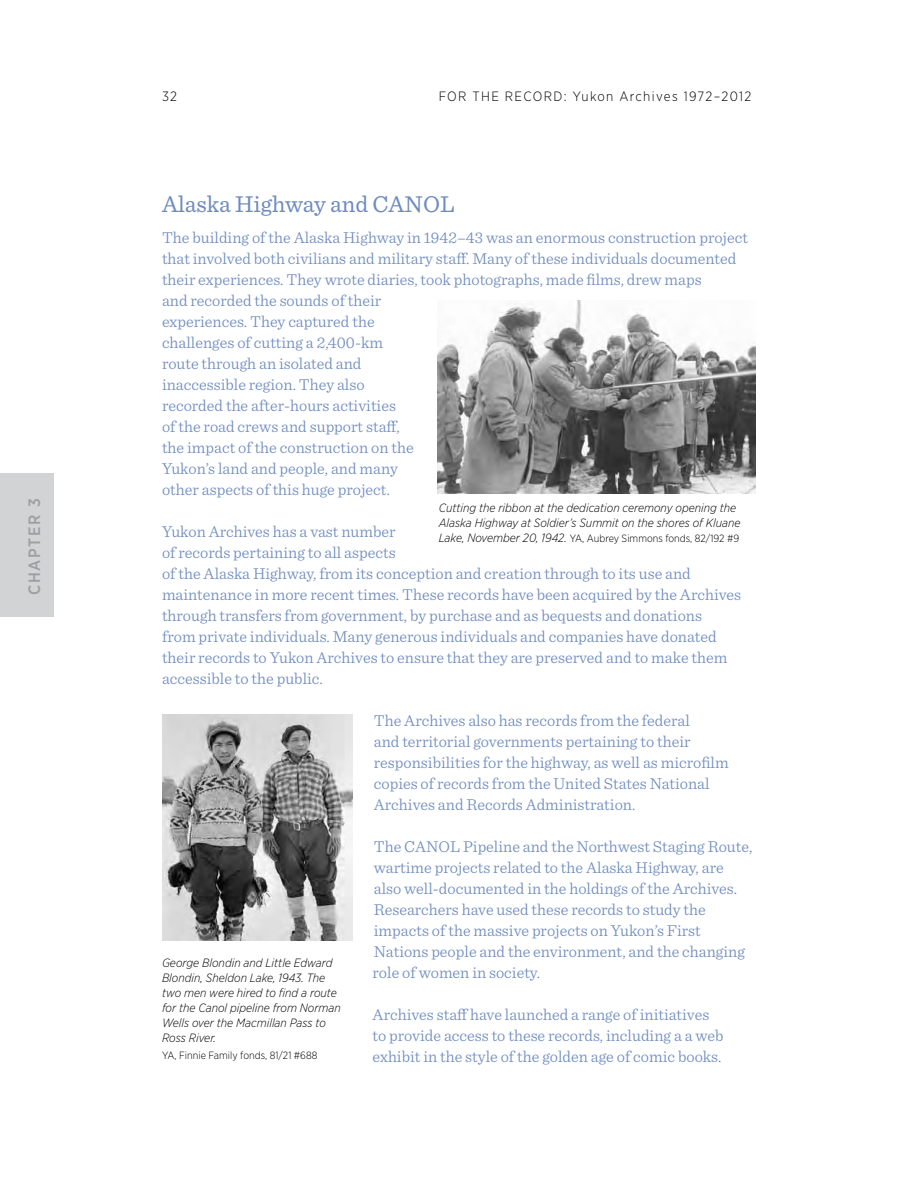
<style>
.page{position:relative;width:918px;height:1188px;background:#fff}
.page>*{position:absolute;margin:0;border:0;box-sizing:border-box;transform-origin:0 0}
.t1{font:24px "Sentinel";color:#6e8bbe}
.t2{font:300 16.5px/21px "Sentinel";color:#6e8bbe}
.t3{font:500 16.5px "Gotham Narrow";letter-spacing:.1em;color:#9d9fa2}
.t4{font:300 13.5px "Gotham Narrow";letter-spacing:.1em;color:#000}
.t5{font:italic 300 12px/15px "Gotham Narrow";color:#000}
.t6{font:300 10.5px "Gotham Narrow";color:#000}
.s1{font-style:italic;font-size:12px}
</style>
<div class="page">
<div style="left:0;top:474px;width:54px;height:143px;background:#d1d3d4"></div>
<img style="left:438px;top:300px;width:318px;height:194px">
<img style="left:162px;top:714px;width:190px;height:227px">
<p class="t3" style="left:24px;top:595px;width:98px;rotate:-90deg">chapter 3</p>
<p class="t4" style="left:162px;top:88px;width:17px">32</p>
<p class="t4" style="left:439px;top:88px;width:41px">For the</p>
<p class="t4" style="left:505px;top:88px;width:4px">record</p>
<p class="t4" style="left:564px;top:88px;width:189px">: Yukon Archives 1972–2012</p>
<h1 class="t1" style="left:162px;top:185px;width:294px">Alaska Highway and CANOL</h1>
<p class="t2" style="left:162px;top:226px;width:588px">The building of the Alaska Highway in 1942–43 was an enormous construction project that involved both civilians and military staff. Many of these individuals documented their experiences. They wrote diaries, took photographs, made films, drew maps<br>and recorded the sounds of their<br>experiences. They captured the<br>challenges of cutting a 2,400-km<br>route through an isolated and<br>inaccessible region. They also<br>recorded the after-hours activities<br>of the road crews and support staff,<br>the impact of the construction on the<br>Yukon’s land and people, and many<br>other aspects of this huge project.</p>
<p class="t2" style="left:162px;top:520px;width:581px">Yukon Archives has a vast number<br>of records pertaining to all aspects<br>of the Alaska Highway, from its conception and creation through to its use and maintenance in more recent times. These records have been acquired by the Archives through transfers from government, by purchase and as bequests and donations<br>from private individuals. Many generous individuals and companies have donated their records to Yukon Archives to ensure that they are preserved and to make them accessible to the public.</p>
<p class="t2" style="left:374px;top:709px;width:356px">The Archives also has records from the federal<br>and territorial governments pertaining to their responsibilities for the highway, as well as microfilm copies of records from the United States National Archives and Records Administration.</p>
<p class="t2" style="left:373px;top:835px;width:381px">The CANOL Pipeline and the Northwest Staging Route, wartime projects related to the Alaska Highway, are also well-documented in the holdings of the Archives.<br>Researchers have used these records to study the impacts of the massive projects on Yukon’s First Nations people and the environment, and the changing role of women in society.</p>
<p class="t2" style="left:373px;top:1003px;width:352px">Archives staff have launched a range of initiatives to provide access to these records, including a a web exhibit in the style of the golden age of comic books.</p>
<p class="t5" style="left:439px;top:500px;width:303px">Cutting the ribbon at the dedication ceremony opening the<br>Alaska Highway at Soldier’s Summit on the shores of Kluane</p>
<p class="t6" style="left:439px;top:532px;width:302px"><span class="s1">Lake, November 20, 1942.</span> YA, Aubrey Simmons fonds, 82/192 #9</p>
<p class="t5" style="left:162px;top:955px;width:180px">George Blondin and Little Edward<br>Blondin, Sheldon Lake, 1943. The two men were hired to find a route for the Canol pipeline from Norman<br>Wells over the Macmillan Pass to<br>Ross River.</p>
<p class="t6" style="left:162px;top:1049px;width:157px">YA, Finnie Family fonds, 81/21 #688</p>
</div>
